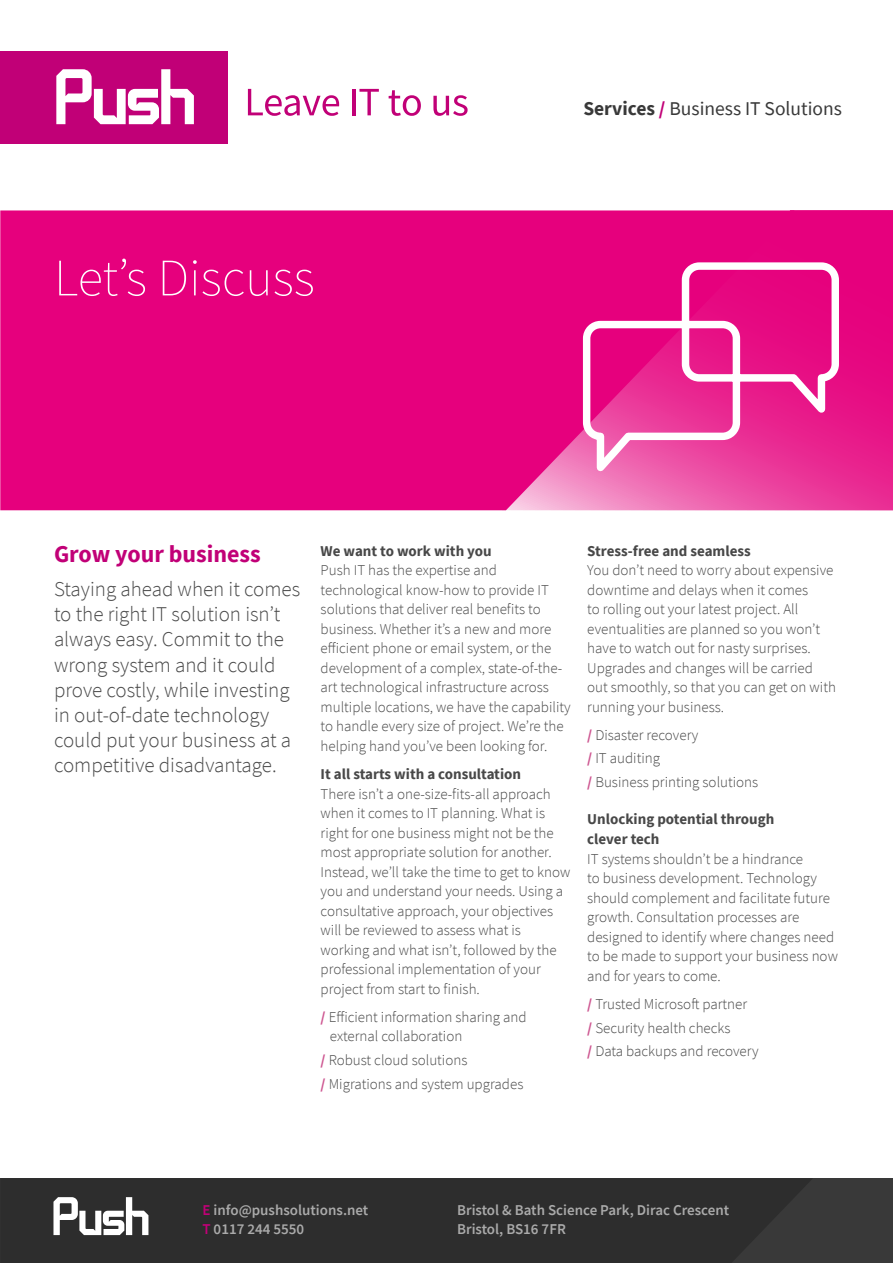
<style>
.page{position:relative;width:893px;height:1263px;background:#fff}
.page>*{position:absolute;margin:0;border:0;box-sizing:border-box;transform-origin:0 0}
.t1{font:200 52.5px "Source Sans Pro";color:#fff}
.t2{font:700 24px "Source Sans Pro";color:#c10077}
.t3{font:300 21px/25.2px "Source Sans Pro";color:#484848}
.t4{font:19.5px "Source Sans Pro";color:#393939}
.t5{font:300 15px/19.5px "Source Sans Pro";color:#484848}
.t6{font:700 15px/20.1px "Source Sans Pro";color:#484848}
.t7{font:600 15px/19.5px "Source Sans Pro";color:#aaa}
.s1{font-weight:700}
.s2{font-weight:700;color:#c10077}
.s3{font-weight:700;color:#cd5590}
.s4{color:#c10077}
</style>
<div class="page">
<div style="left:0;top:51px;width:227px;height:92px;background:#c10077"></div>
<svg style="left:56px;top:69px;width:138px;height:55px"></svg>
<svg style="left:248px;top:89px;width:91px;height:27px"></svg>
<hr style="left:352px;top:89px;width:3px;height:26px;background:#c10077">
<svg style="left:359px;top:89px;width:20px;height:26px"></svg>
<svg style="left:389px;top:90px;width:32px;height:26px"></svg>
<svg style="left:433px;top:95px;width:35px;height:21px"></svg>
<div style="left:0;top:1178px;width:893px;height:85px;background:#393939"></div>
<div style="left:1px;top:1179px;width:810px;height:84px;background:#2d2d2d"></div>
<svg style="left:53px;top:1197px;width:95px;height:38px"></svg>
<svg style="left:794px;top:210px;width:99px;height:300px;background:#e70f84"></svg>
<div style="left:0;top:210px;width:794px;height:300px;background:#e6007d"></div>
<svg style="left:579px;top:259px;width:264px;height:216px;background:#eb3a9a"></svg>
<h1 class="t1" style="left:54px;top:246px;width:262px">Let’s Discuss</h1>
<h3 class="t4" style="left:583px;top:96px;width:260px"><span class="s1">Services</span> <span class="s2">/</span> Business IT Solutions</h3>
<h2 class="t2" style="left:54px;top:538px;width:208px">Grow your business</h2>
<h3 class="t3" style="left:54px;top:576px;width:248px">Staying ahead when it comes to the right IT solution isn’t always easy. Commit to the wrong system and it could prove costly, while investing in out-of-date technology could put your business at a competitive disadvantage.</h3>
<p class="t6" style="left:321px;top:540px;width:173px">We want to work with you</p>
<p class="t5" style="left:321px;top:560px;width:252px">Push IT has the expertise and technological know-how to provide IT solutions that deliver real benefits to business. Whether it’s a new and more efficient phone or email system, or the development of a complex, state-of-the&shy;art technological infrastructure across multiple locations, we have the capability to handle every size of project. We’re the helping hand you’ve been looking for.</p>
<p class="t6" style="left:321px;top:764px;width:202px">It all starts with a consultation</p>
<p class="t5" style="left:321px;top:784px;width:251px">There isn’t a one-size-fits-all approach when it comes to IT planning. What is right for one business might not be the most appropriate solution for another.<br>Instead, we’ll take the time to get to know you and understand your needs. Using a consultative approach, your objectives will be reviewed to assess what is working and what isn’t, followed by the professional implementation of your project from start to finish.</p>
<p class="t5" style="left:330px;top:1007px;width:198px;text-indent:-9px"><span class="s3">/</span> Efficient information sharing and external collaboration</p>
<p class="t5" style="left:321px;top:1048px;width:204px;line-height:23.7px"><span class="s3">/</span> Robust cloud solutions<br><span class="s3">/</span> Migrations and system upgrades</p>
<p class="t6" style="left:587px;top:540px;width:165px">Stress-free and seamless</p>
<p class="t5" style="left:587px;top:560px;width:250px">You don’t need to worry about expensive downtime and delays when it comes<br>to rolling out your latest project. All eventualities are planned so you won’t have to watch out for nasty surprises.<br>Upgrades and changes will be carried out smoothly, so that you can get on with running your business.</p>
<p class="t5" style="left:587px;top:723px;width:173px;line-height:23.7px"><span class="s3">/</span> Disaster recovery<br><span class="s3">/</span> IT auditing<br><span class="s3">/</span> Business printing solutions</p>
<p class="t6" style="left:587px;top:809px;width:189px">Unlocking potential through clever tech</p>
<p class="t5" style="left:587px;top:849px;width:252px">IT systems shouldn’t be a hindrance<br>to business development. Technology should complement and facilitate future growth. Consultation processes are designed to identify where changes need to be made to support your business now and for years to come.</p>
<p class="t5" style="left:587px;top:992px;width:173px;line-height:23.7px"><span class="s3">/</span> Trusted Microsoft partner<br><span class="s3">/</span> Security health checks<br><span class="s3">/</span> Data backups and recovery</p>
<p class="t7" style="left:202px;top:1200px;width:167px"><span class="s4">E</span> info@pushsolutions.net<br><span class="s4">T</span> 0117 244 5550</p>
<p class="t7" style="left:457px;top:1200px;width:274px">Bristol &amp; Bath Science Park, Dirac Crescent<br>Bristol, BS16 7FR</p>
</div>
